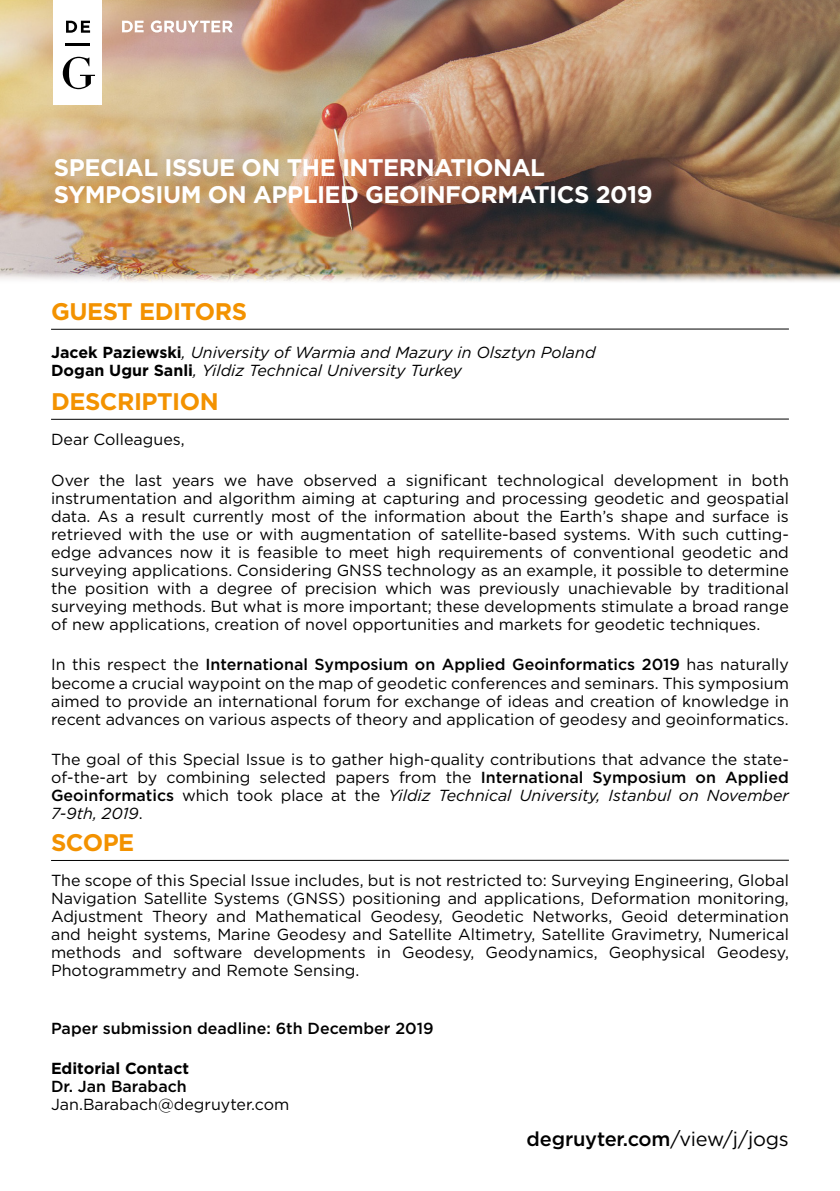
<style>
.page{position:relative;width:840px;height:1191px;background:#fff}
.page>*{position:absolute;margin:0;border:0;box-sizing:border-box;transform-origin:0 0}
.t1{font:700 24px/27px "Gotham";letter-spacing:-.02em;color:#fff}
.t2{font:700 24px "Gotham";letter-spacing:-.02em;color:#f39200}
.t3{font:500 20px "Gotham";letter-spacing:-.01em;color:#000}
.t4{font:16px/18px "Gotham";color:#000;text-align:justify}
.t5{font:italic 16px/18px "Gotham";color:#000}
.t6{font:500 16px "Gotham";color:#000}
.t7{font:700 16px "Gotham";color:#000}
.s1{font-weight:700;font-style:normal}
.s2{font-weight:500}
.s3{font-style:italic}
.s4{font-weight:400}
</style>
<div class="page">
<hr style="left:51px;top:329px;width:737px;height:1px;background:#000">
<img style="left:0;top:0;width:839px;height:282px">
<hr style="left:51px;top:419px;width:737px;height:1px;background:#000">
<hr style="left:51px;top:860px;width:737px;height:1px;background:#000">
<div style="left:54px;top:0;width:48px;height:105px;background:#fff"></div>
<hr style="left:66px;top:44px;width:24px;height:2px;background:#000">
<svg style="left:66px;top:21px;width:24px;height:12px"></svg>
<svg style="left:63px;top:57px;width:32px;height:32px"></svg>
<svg style="left:122px;top:20px;width:110px;height:13px"></svg>
<h1 class="t1" style="left:54px;top:154px;width:600px">SPECIAL ISSUE ON THE INTERNATIONAL<br>SYMPOSIUM ON APPLIED GEOINFORMATICS 2019</h1>
<h1 class="t2" style="left:51px;top:296px;width:197px">GUEST EDITORS</h1>
<p class="t5" style="left:51px;top:343px;width:545px"><span class="s1">Jacek Paziewski</span>, University of Warmia and Mazury in Olsztyn Poland<br><span class="s1">Dogan Ugur Sanli</span>, Yildiz Technical University Turkey</p>
<h1 class="t2" style="left:51px;top:386px;width:169px">DESCRIPTION</h1>
<p class="t4" style="left:51px;top:430px;width:135px">Dear Colleagues,</p>
<p class="t4" style="left:51px;top:471px;width:739px">Over the last years we have observed a significant technological development in both instrumentation and algorithm aiming at capturing and processing geodetic and geospatial data. As a result currently most of the information about the Earth’s shape and surface is retrieved with the use or with augmentation of satellite-based systems. With such cutting&shy;edge advances now it is feasible to meet high requirements of conventional geodetic and surveying applications. Considering GNSS technology as an example, it possible to determine the position with a degree of precision which was previously unachievable by traditional surveying methods. But what is more important; these developments stimulate a broad range of new applications, creation of novel opportunities and markets for geodetic techniques.</p>
<p class="t4" style="left:51px;top:655px;width:739px">In this respect the <span class="s2">International Symposium on Applied Geoinformatics 2019</span> has naturally become a crucial waypoint on the map of geodetic conferences and seminars. This symposium aimed to provide an international forum for exchange of ideas and creation of knowledge in recent advances on various aspects of theory and application of geodesy and geoinformatics.</p>
<p class="t4" style="left:51px;top:750px;width:739px">The goal of this Special Issue is to gather high-quality contributions that advance the state&shy;of-the-art by combining selected papers from the <span class="s2">International Symposium on Applied Geoinformatics</span> which took place at the <span class="s3">Yildiz Technical University, Istanbul on November 7-9th, 2019</span>.</p>
<h1 class="t2" style="left:51px;top:827px;width:85px">SCOPE</h1>
<p class="t4" style="left:51px;top:871px;width:739px">The scope of this Special Issue includes, but is not restricted to: Surveying Engineering, Global Navigation Satellite Systems (GNSS) positioning and applications, Deformation monitoring, Adjustment Theory and Mathematical Geodesy, Geodetic Networks, Geoid determination and height systems, Marine Geodesy and Satellite Altimetry, Satellite Gravimetry, Numerical methods and software developments in Geodesy, Geodynamics, Geophysical Geodesy, Photogrammetry and Remote Sensing.</p>
<p class="t6" style="left:51px;top:1017px;width:384px">Paper submission deadline: 6th December 2019</p>
<p class="t7" style="left:51px;top:1058px;width:139px">Editorial Contact</p>
<p class="t6" style="left:51px;top:1076px;width:137px">Dr. Jan Barabach</p>
<p class="t4" style="left:51px;top:1095px;width:239px">Jan.Barabach@degruyter.com</p>
<p class="t3" style="left:526px;top:1126px;width:263px">degruyter.com<span class="s4">/view/j/jogs</span></p>
</div>
